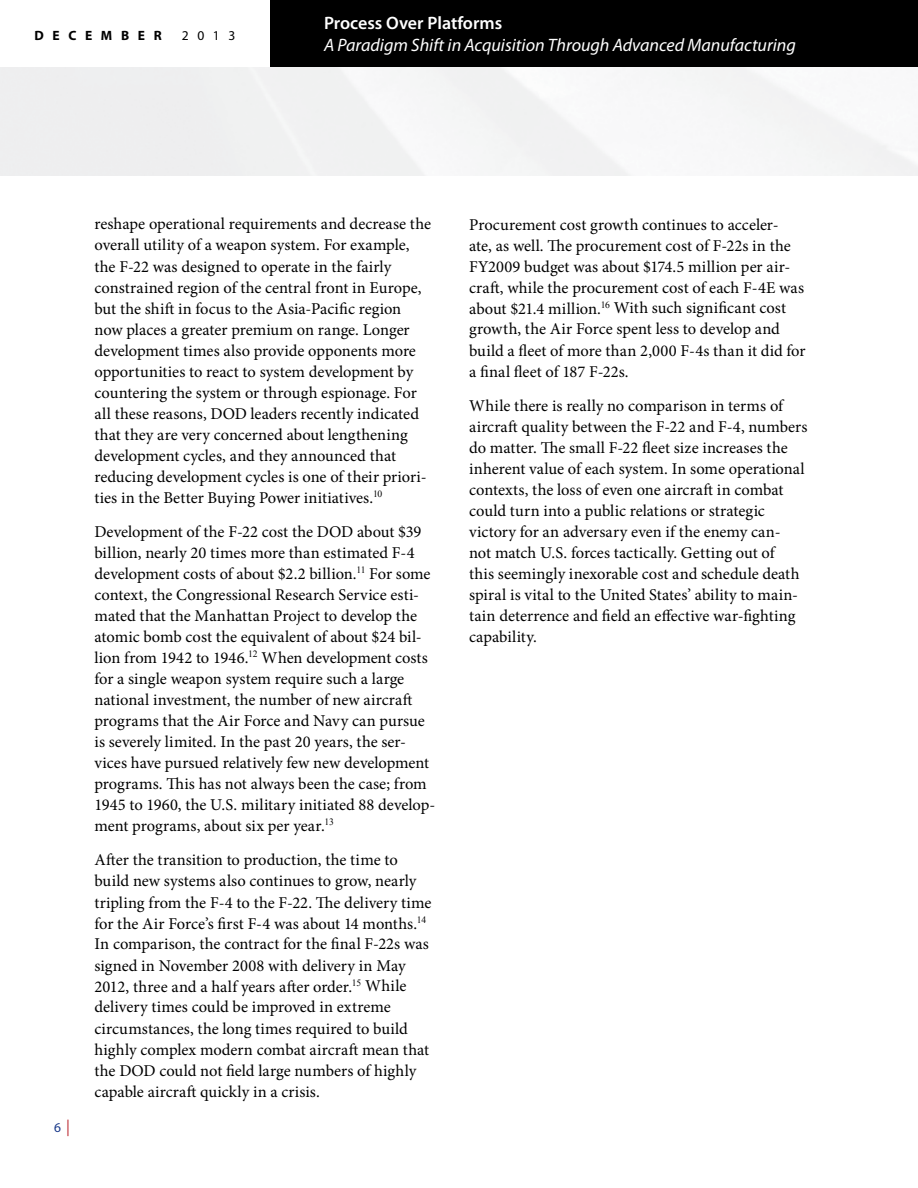
<style>
.page{position:relative;width:918px;height:1188px;background:#fff}
.page>*{position:absolute;margin:0;border:0;box-sizing:border-box;transform-origin:0 0}
.t1{font:italic 18px "Myriad Pro";color:#fff}
.t2{font:600 18px "Myriad Pro";color:#fff}
.t3{font:16.5px/21px "Minion Pro";color:#000}
.t4{font:700 13.5px "Myriad Pro";letter-spacing:.64em;color:#000}
.t5{font:13.5px "Myriad Pro";color:#000}
.t6{font:13.5px "Myriad Pro";color:#19398a}
.s1{font-size:16.5px;color:#b5121b}
</style>
<div class="page">
<div style="left:270px;top:0;width:648px;height:68px;background:#000"></div>
<p class="t4" style="left:35px;top:27px;width:129px">DECEMBER</p>
<p class="t5" style="left:182px;top:28px;width:55px">2013</p>
<p class="t2" style="left:324px;top:12px;width:180px">Process Over Platforms</p>
<p class="t1" style="left:324px;top:34px;width:474px">A Paradigm Shift in Acquisition Through Advanced Manufacturing</p>
<p class="t6" style="left:54px;top:1119px;width:17px">6 <span class="s1">|</span></p>
<p class="t3" style="left:94px;top:214px;width:338px">reshape operational requirements and decrease the overall utility of a weapon system. For example, the F-22 was designed to operate in the fairly constrained region of the central front in Europe, but the shift in focus to the Asia-Pacific region now places a greater premium on range. Longer development times also provide opponents more opportunities to react to system development by countering the system or through espionage. For all these reasons, DOD leaders recently indicated that they are very concerned about lengthening development cycles, and they announced that reducing development cycles is one of their priori&shy;ties in the Better Buying Power initiatives.<sup>10</sup></p>
<p class="t3" style="left:94px;top:521px;width:342px">Development of the F-22 cost the DOD about $39 billion, nearly 20 times more than estimated F-4 development costs of about $2.2 billion.<sup>11</sup> For some context, the Congressional Research Service esti&shy;mated that the Manhattan Project to develop the atomic bomb cost the equivalent of about $24 bil&shy;lion from 1942 to 1946.<sup>12</sup> When development costs for a single weapon system require such a large national investment, the number of new aircraft programs that the Air Force and Navy can pursue is severely limited. In the past 20 years, the ser&shy;vices have pursued relatively few new development programs. This has not always been the case; from 1945 to 1960, the U.S. military initiated 88 develop&shy;ment programs, about six per year.<sup>13</sup></p>
<p class="t3" style="left:94px;top:850px;width:339px">After the transition to production, the time to build new systems also continues to grow, nearly tripling from the F-4 to the F-22. The delivery time for the Air Force’s first F-4 was about 14 months.<sup>14<br></sup>In comparison, the contract for the final F-22s was signed in November 2008 with delivery in May 2012, three and a half years after order.<sup>15</sup> While delivery times could be improved in extreme circumstances, the long times required to build highly complex modern combat aircraft mean that the DOD could not field large numbers of highly capable aircraft quickly in a crisis.</p>
<p class="t3" style="left:469px;top:214px;width:338px">Procurement cost growth continues to acceler&shy;ate, as well. The procurement cost of F-22s in the FY2009 budget was about $174.5 million per air&shy;craft, while the procurement cost of each F-4E was about $21.4 million.<sup>16</sup> With such significant cost growth, the Air Force spent less to develop and build a fleet of more than 2,000 F-4s than it did for a final fleet of 187 F-22s.</p>
<p class="t3" style="left:469px;top:395px;width:340px">While there is really no comparison in terms of aircraft quality between the F-22 and F-4, numbers do matter. The small F-22 fleet size increases the inherent value of each system. In some operational contexts, the loss of even one aircraft in combat could turn into a public relations or strategic victory for an adversary even if the enemy can-<br>not match U.S. forces tactically. Getting out of<br>this seemingly inexorable cost and schedule death spiral is vital to the United States’ ability to main&shy;tain deterrence and field an effective war-fighting capability.</p>
</div>
